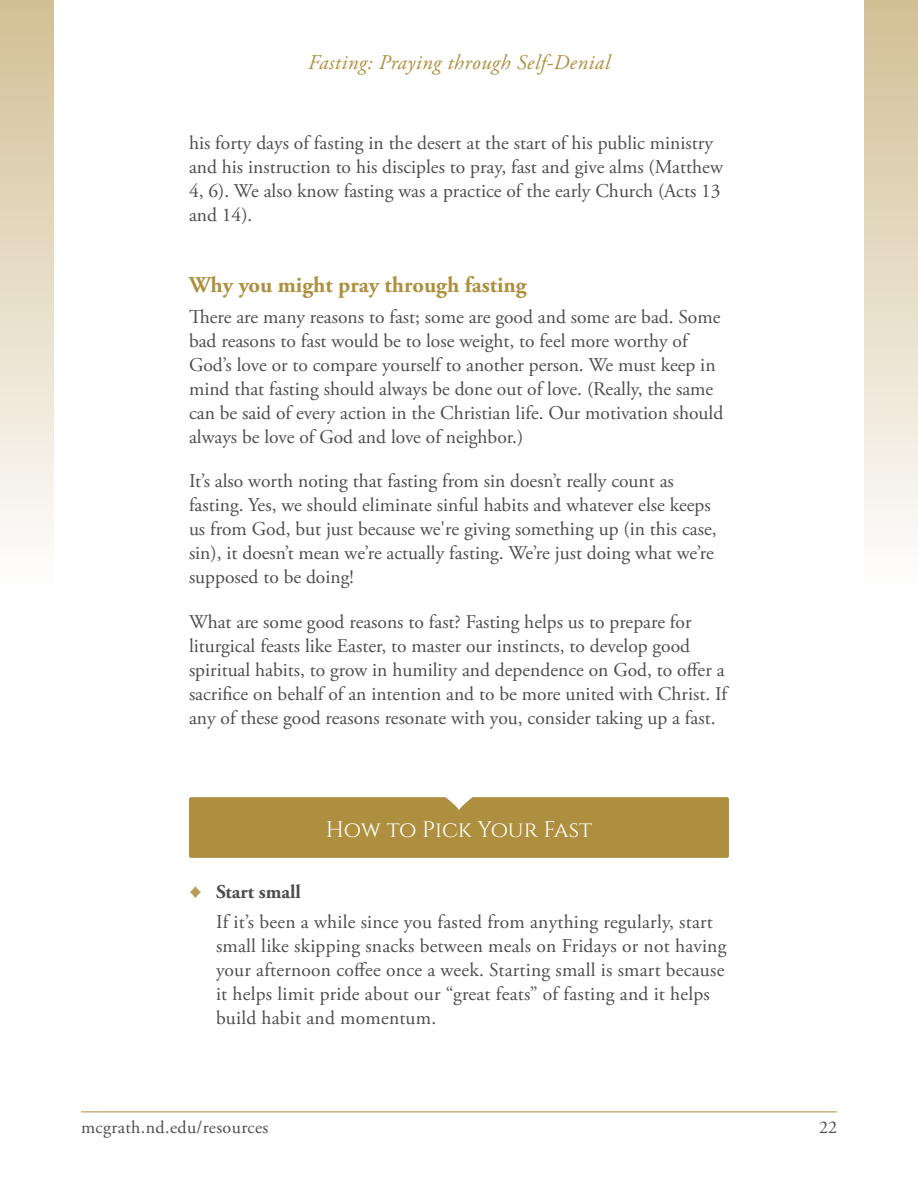
<style>
.page{position:relative;width:918px;height:1188px;background:#fff}
.page>*{position:absolute;margin:0;border:0;box-sizing:border-box;transform-origin:0 0}
.t1{font:700 22.5px "Adobe Garamond Pro";color:#ae8f3f}
.t2{font:22.5px "Cinzel";letter-spacing:-.01em;color:#fff}
.t3{font:italic 21px "Adobe Garamond Pro";letter-spacing:.025em;color:#ae8f3f}
.t4{font:19.5px/24px "Adobe Garamond Pro";color:#4d4d4f}
.t5{font:18px "Adobe Garamond Pro";letter-spacing:.02em;color:#4d4d4f}
.s1{font-family:"Galaxie Polaris";font-size:15px;color:#b89c58}
.s2{font-weight:700}
</style>
<div class="page">
<div style="left:0;top:0;width:918px;height:594px;background:linear-gradient(to bottom,#d2bf95,#fefefe)"></div>
<div style="left:54px;top:0;width:810px;height:1188px;background:#fff"></div>
<hr style="left:81px;top:1112px;width:756px;height:1px;background:#ae8f3f">
<div style="left:189px;top:797px;width:540px;height:61px;background:#ae8f3f;border-radius:2px"></div>
<svg style="left:446px;top:797px;width:27px;height:13px"></svg>
<p class="t3" style="left:308px;top:50px;width:303px">Fasting: Praying through Self-Denial</p>
<p class="t4" style="left:189px;top:132px;width:535px">his forty days of fasting in the desert at the start of his public ministry and his instruction to his disciples to pray, fast and give alms (Matthew 4, 6). We also know fasting was a practice of the early Church (Acts 13 and 14).</p>
<p class="t1" style="left:189px;top:272px;width:339px">Why you might pray through fasting</p>
<p class="t4" style="left:189px;top:306px;width:536px">There are many reasons to fast; some are good and some are bad. Some bad reasons to fast would be to lose weight, to feel more worthy of God’s love or to compare yourself to another person. We must keep in mind that fasting should always be done out of love. (Really, the same can be said of every action in the Christian life. Our motivation should always be love of God and love of neighbor.)</p>
<p class="t4" style="left:189px;top:470px;width:529px">It’s also worth noting that fasting from sin doesn’t really count as fasting. Yes, we should eliminate sinful habits and whatever else keeps us from God, but just because we're giving something up (in this case, sin), it doesn’t mean we’re actually fasting. We’re just doing what we’re supposed to be doing!</p>
<p class="t4" style="left:189px;top:610px;width:542px">What are some good reasons to fast? Fasting helps us to prepare for liturgical feasts like Easter, to master our instincts, to develop good spiritual habits, to grow in humility and dependence on God, to offer a sacrifice on behalf of an intention and to be more united with Christ. If any of these good reasons resonate with you, consider taking up a fast.</p>
<p class="t2" style="left:326px;top:816px;width:268px">How to Pick Your Fast</p>
<p class="t4" style="left:216px;top:877px;width:498px;line-height:30.8px;text-indent:-27px"><span class="s1">♦</span> <span class="s2">Start small<br></span>If it’s been a while since you fasted from anything regularly, start</p>
<p class="t4" style="left:216px;top:935px;width:512px">small like skipping snacks between meals on Fridays or not having your afternoon coffee once a week. Starting small is smart because it helps limit pride about our “great feats” of fasting and it helps build habit and momentum.</p>
<p class="t5" style="left:81px;top:1117px;width:189px">mcgrath.nd.edu/resources</p>
<p class="t5" style="left:819px;top:1117px;width:19px">22</p>
</div>
